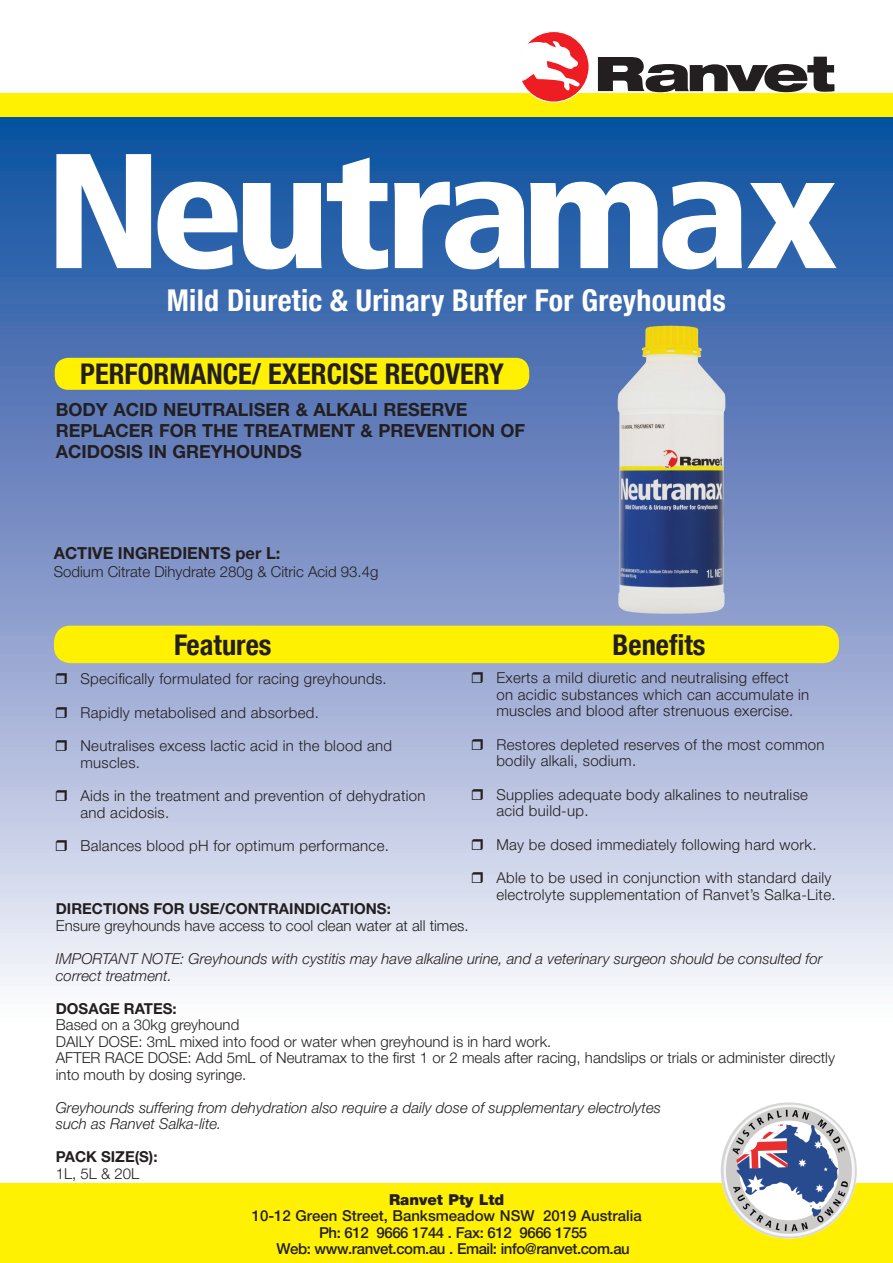
<style>
.page{position:relative;width:893px;height:1263px;background:#fff}
.page>*{position:absolute;margin:0;border:0;box-sizing:border-box;transform-origin:0 0}
.t1{font:700 condensed 30px "Helvetica Neue LT Pro";letter-spacing:.01em;color:#fff}
.t2{font:700 condensed 28.5px "Helvetica Neue LT Pro";color:#231f20}
.t3{font:700 18px/21px "Helvetica Neue LT Pro";color:#231f20}
.t4{font:700 16.5px "Helvetica Neue LT Pro";color:#231f20}
.t5{font:300 15px/16.5px "Helvetica Neue LT Pro";letter-spacing:.02em;color:#231f20}
.t6{font:300 15px/16.5px "Helvetica Neue LT Pro";color:#231f20}
.t7{font:italic 300 15px/16.5px "Helvetica Neue LT Pro";color:#231f20}
.t8{font:500 15px "Helvetica Neue LT Pro";letter-spacing:-.03em;color:#231f20}
.t9{font:700 15px "Helvetica Neue LT Pro";color:#231f20}
.t10{font:500 15px "Helvetica Neue LT Pro";color:#231f20}
.t11{font:900 15px "Helvetica Neue LT Pro";color:#231f20}
</style>
<div class="page">
<div style="left:0;top:117px;width:893px;height:1130px;background:linear-gradient(to bottom,#10489d,#fff)"></div>
<div style="left:0;top:1184px;width:893px;height:79px;background:#fff101"></div>
<div style="left:0;top:94px;width:893px;height:23px;background:#fff101"></div>
<div style="left:55px;top:358px;width:474px;height:32px;background:#fff101;border-radius:14px"></div>
<div style="left:54px;top:626px;width:785px;height:37px;background:#fff101;border-radius:16px"></div>
<img style="left:721px;top:1102px;width:136px;height:136px;border-radius:68px">
<svg style="left:56px;top:154px;width:780px;height:115px"></svg>
<svg style="left:598px;top:57px;width:236px;height:35px"></svg>
<div style="left:518px;top:32px;width:71px;height:70px;background:#ee1d23;border-radius:50%"></div>
<svg style="left:518px;top:41px;width:62px;height:50px"></svg>
<img style="left:618px;top:326px;width:107px;height:288px">
<svg style="left:56px;top:673px;width:11px;height:11px"></svg>
<svg style="left:56px;top:706px;width:11px;height:11px"></svg>
<svg style="left:56px;top:740px;width:11px;height:11px"></svg>
<svg style="left:56px;top:790px;width:11px;height:11px"></svg>
<svg style="left:56px;top:840px;width:11px;height:11px"></svg>
<svg style="left:472px;top:672px;width:11px;height:11px"></svg>
<svg style="left:472px;top:739px;width:11px;height:11px"></svg>
<svg style="left:472px;top:789px;width:11px;height:11px"></svg>
<svg style="left:472px;top:839px;width:11px;height:11px"></svg>
<svg style="left:472px;top:872px;width:11px;height:11px"></svg>
<h1 class="t1" style="left:167px;top:282px;width:560px">Mild Diuretic &amp; Urinary Buffer For Greyhounds</h1>
<h2 class="t2" style="left:80px;top:357px;width:425px">PERFORMANCE/ EXERCISE RECOVERY</h2>
<p class="t3" style="left:56px;top:398px;width:471px">BODY ACID NEUTRALISER &amp; ALKALI RESERVE<br>REPLACER FOR THE TREATMENT &amp; PREVENTION OF<br>ACIDOSIS IN GREYHOUNDS</p>
<p class="t4" style="left:54px;top:543px;width:228px">ACTIVE INGREDIENTS per L:</p>
<p class="t6" style="left:54px;top:563px;width:326px">Sodium Citrate Dihydrate 280g &amp; Citric Acid 93.4g</p>
<h2 class="t2" style="left:174px;top:627px;width:99px">Features</h2>
<h2 class="t2" style="left:613px;top:627px;width:94px">Benefits</h2>
<p class="t5" style="left:496px;top:669px;width:314px">Exerts a mild diuretic and neutralising effect<br>on acidic substances which can accumulate in muscles and blood after strenuous exercise.</p>
<p class="t5" style="left:496px;top:736px;width:330px">Restores depleted reserves of the most common bodily alkali, sodium.</p>
<p class="t5" style="left:496px;top:786px;width:313px">Supplies adequate body alkalines to neutralise acid build-up.</p>
<p class="t5" style="left:496px;top:836px;width:322px">May be dosed immediately following hard work.</p>
<p class="t5" style="left:496px;top:869px;width:341px">Able to be used in conjunction with standard daily electrolyte supplementation of Ranvet’s Salka-Lite.</p>
<p class="t5" style="left:80px;top:670px;width:308px">Specifically formulated for racing greyhounds.</p>
<p class="t5" style="left:80px;top:704px;width:240px">Rapidly metabolised and absorbed.</p>
<p class="t5" style="left:80px;top:737px;width:313px">Neutralises excess lactic acid in the blood and muscles.</p>
<p class="t5" style="left:80px;top:787px;width:347px">Aids in the treatment and prevention of dehydration and acidosis.</p>
<p class="t5" style="left:80px;top:837px;width:310px">Balances blood pH for optimum performance.</p>
<p class="t9" style="left:56px;top:900px;width:336px">DIRECTIONS FOR USE/CONTRAINDICATIONS:</p>
<p class="t6" style="left:56px;top:917px;width:414px">Ensure greyhounds have access to cool clean water at all times.</p>
<p class="t7" style="left:56px;top:950px;width:768px">IMPORTANT NOTE: Greyhounds with cystitis may have alkaline urine, and a veterinary surgeon should be consulted for correct treatment.</p>
<p class="t9" style="left:56px;top:999px;width:122px">DOSAGE RATES:</p>
<p class="t6" style="left:56px;top:1016px;width:781px">Based on a 30kg greyhound<br>DAILY DOSE: 3mL mixed into food or water when greyhound is in hard work.<br>AFTER RACE DOSE: Add 5mL of Neutramax to the first 1 or 2 meals after racing, handslips or trials or administer directly into mouth by dosing syringe.</p>
<p class="t7" style="left:56px;top:1099px;width:607px">Greyhounds suffering from dehydration also require a daily dose of supplementary electrolytes such as Ranvet Salka-lite.</p>
<p class="t9" style="left:56px;top:1147px;width:103px">PACK SIZE(S):</p>
<p class="t5" style="left:56px;top:1164px;width:85px">1L, 5L &amp; 20L</p>
<p class="t11" style="left:389px;top:1190px;width:117px">Ranvet Pty Ltd</p>
<p class="t10" style="left:252px;top:1207px;width:392px">10-12 Green Street, Banksmeadow NSW 2019 Australia</p>
<p class="t8" style="left:319px;top:1223px;width:270px">Ph: 612 9666 1744 . Fax: 612 9666 1755</p>
<p class="t8" style="left:276px;top:1240px;width:355px">Web: www.ranvet.com.au . Email: info@ranvet.com.au</p>
</div>
